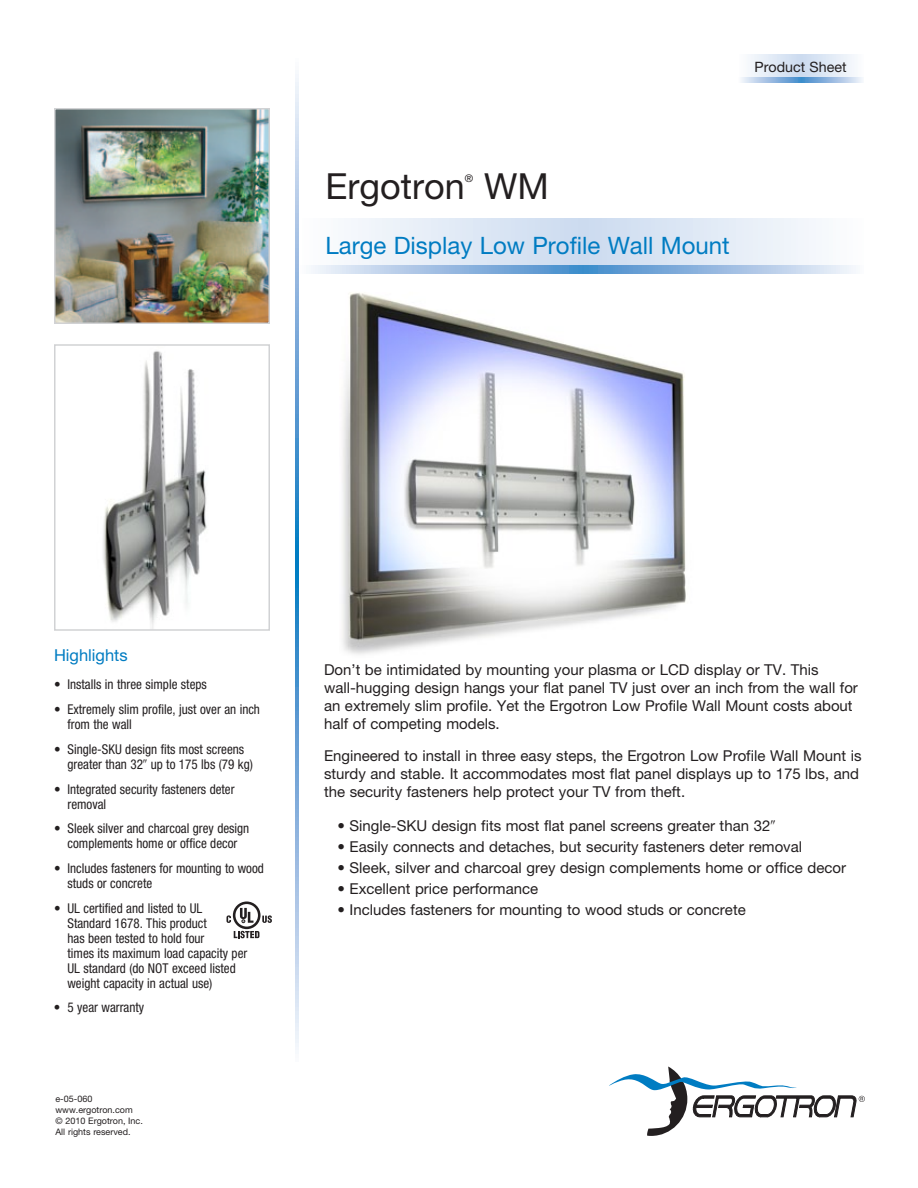
<style>
.page{position:relative;width:918px;height:1188px;background:#fff}
.page>*{position:absolute;margin:0;border:0;box-sizing:border-box;transform-origin:0 0}
.t1{font:36px "Helvetica Neue";color:#231f20}
.t2{font:24px "Helvetica Neue";color:#007cc2}
.t3{font:16.5px "Helvetica Neue";color:#007cc2}
.t4{font:15px/18px "Helvetica Neue";color:#231f20}
.t5{font:14.25px "Helvetica Neue";color:#231f20}
.t6{font:condensed 13.5px/15px "Helvetica Neue";color:#231f20}
.t7{font:10.5px "Helvetica Neue";color:#231f20}
.t8{font:9px/10.8px "Helvetica Neue";color:#231f20}
</style>
<div class="page">
<svg style="left:609px;top:1066px;width:256px;height:70px"></svg>
<img style="left:342px;top:293px;width:344px;height:362px">
<img style="left:103px;top:351px;width:104px;height:277px">
<div style="left:54px;top:344px;width:216px;height:287px;border:2px solid #d1d2d4"></div>
<svg style="left:750px;top:54px;width:104px;height:23px"></svg>
<svg style="left:741px;top:77px;width:122px;height:5px"></svg>
<svg style="left:311px;top:219px;width:545px;height:47px"></svg>
<svg style="left:311px;top:266px;width:545px;height:8px"></svg>
<svg style="left:295px;top:74px;width:4px;height:976px"></svg>
<img style="left:57px;top:111px;width:210px;height:210px">
<div style="left:54px;top:108px;width:216px;height:216px;border:2px solid #d1d2d4"></div>
<svg style="left:234px;top:931px;width:25px;height:7px"></svg>
<svg style="left:262px;top:915px;width:10px;height:8px"></svg>
<svg style="left:233px;top:902px;width:28px;height:27px"></svg>
<svg style="left:235px;top:904px;width:23px;height:23px"></svg>
<svg style="left:240px;top:908px;width:13px;height:15px"></svg>
<svg style="left:227px;top:915px;width:4px;height:8px"></svg>
<p class="t5" style="left:755px;top:58px;width:94px">Product Sheet</p>
<h1 class="t1" style="left:326px;top:165px;width:141px">Ergotron</h1>
<p class="t7" style="left:465px;top:172px;width:10px">®</p>
<h1 class="t1" style="left:484px;top:165px;width:66px">WM</h1>
<h2 class="t2" style="left:326px;top:231px;width:406px">Large Display Low Profile Wall Mount</h2>
<p class="t3" style="left:54px;top:645px;width:75px">Highlights</p>
<p class="t6" style="left:54px;top:677px;width:154px">• Installs in three simple steps</p>
<p class="t6" style="left:68px;top:702px;width:194px;text-indent:-14px">• Extremely slim profile, just over an inch from the wall</p>
<p class="t6" style="left:68px;top:742px;width:187px;text-indent:-14px">• Single-SKU design fits most screens greater than 32 up to 175 lbs (79 kg)</p>
<p class="t6" style="left:68px;top:781px;width:169px;text-indent:-14px">• Integrated security fasteners deter removal</p>
<p class="t6" style="left:54px;top:821px;width:197px;text-align:center">• Sleek silver and charcoal grey design complements home or office decor</p>
<p class="t6" style="left:68px;top:861px;width:198px;text-indent:-14px">• Includes fasteners for mounting to wood studs or concrete</p>
<p class="t6" style="left:68px;top:900px;width:181px;text-indent:-14px">• UL certified and listed to UL<br>Standard 1678. This product<br>has been tested to hold four<br>times its maximum load capacity per<br>UL standard (do NOT exceed listed weight capacity in actual use)</p>
<p class="t6" style="left:54px;top:1000px;width:92px">• 5 year warranty</p>
<p class="t8" style="left:56px;top:1094px;width:89px">e-05-060 www.ergotron.com<br>© 2010 Ergotron, Inc.<br>All rights reserved.</p>
<p class="t4" style="left:324px;top:661px;width:535px">Don’t be intimidated by mounting your plasma or LCD display or TV. This wall-hugging design hangs your flat panel TV just over an inch from the wall for an extremely slim profile. Yet the Ergotron Low Profile Wall Mount costs about half of competing models.</p>
<p class="t4" style="left:324px;top:746px;width:539px">Engineered to install in three easy steps, the Ergotron Low Profile Wall Mount is sturdy and stable. It accommodates most flat panel displays up to 175 lbs, and the security fasteners help protect your TV from theft.</p>
<p class="t4" style="left:338px;top:817px;width:434px">• Single-SKU design fits most flat panel screens greater than 32</p>
<p class="t4" style="left:338px;top:838px;width:466px">• Easily connects and detaches, but security fasteners deter removal</p>
<p class="t4" style="left:338px;top:859px;width:510px">• Sleek, silver and charcoal grey design complements home or office decor</p>
<p class="t4" style="left:338px;top:880px;width:202px">• Excellent price performance</p>
<p class="t4" style="left:338px;top:901px;width:410px">• Includes fasteners for mounting to wood studs or concrete</p>
</div>
